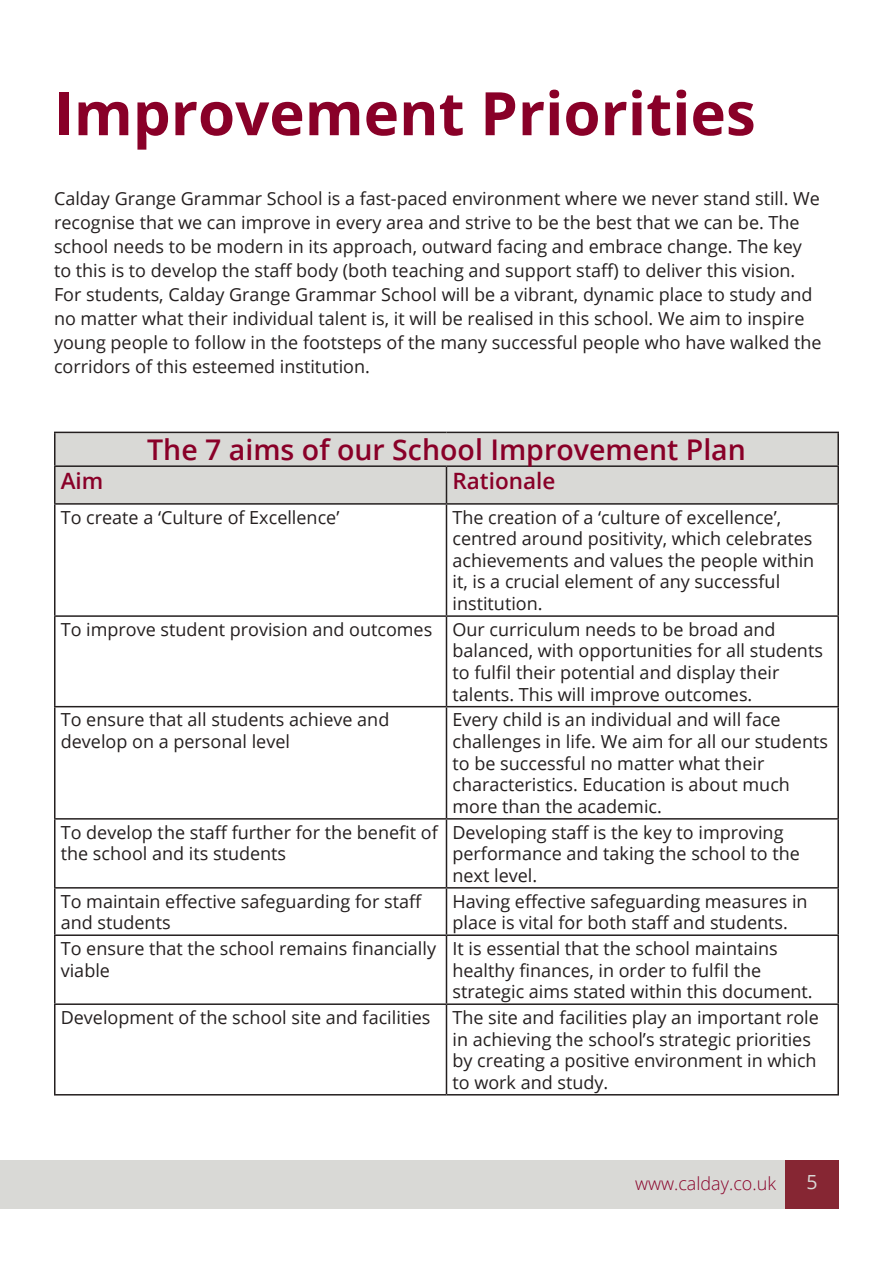
<style>
.page{position:relative;width:893px;height:1263px;background:#fff}
.page>*{position:absolute;margin:0;border:0;box-sizing:border-box;transform-origin:0 0}
.t1{font:700 60px "Open Sans";color:#890028}
.t2{font:600 28.5px "Open Sans";color:#890028}
.t3{font:600 22.5px "Open Sans";color:#890028}
.t4{font:19.5px "Open Sans";color:#d9d9d6}
.t5{font:18px/21.6px "Open Sans";color:#241f1f}
.t6{font:300 18px "Open Sans";color:#890028}
</style>
<div class="page">
<div style="left:0;top:1160px;width:786px;height:49px;background:#d9d9d6"></div>
<div style="left:785px;top:1160px;width:54px;height:49px;background:#862633"></div>
<div style="left:56px;top:433px;width:781px;height:70px;background:#d9d9d6"></div>
<hr style="left:54px;top:432px;width:392px;height:1px;background:#241f1f">
<hr style="left:54px;top:433px;width:2px;height:32px;background:#241f1f">
<hr style="left:446px;top:432px;width:393px;height:1px;background:#241f1f">
<hr style="left:837px;top:433px;width:2px;height:32px;background:#241f1f">
<hr style="left:54px;top:465px;width:392px;height:2px;background:#241f1f">
<hr style="left:54px;top:467px;width:2px;height:36px;background:#241f1f">
<hr style="left:446px;top:465px;width:393px;height:2px;background:#241f1f">
<hr style="left:446px;top:467px;width:1px;height:36px;background:#241f1f">
<hr style="left:837px;top:467px;width:2px;height:36px;background:#241f1f">
<hr style="left:54px;top:503px;width:392px;height:2px;background:#241f1f">
<hr style="left:54px;top:505px;width:2px;height:110px;background:#241f1f">
<hr style="left:446px;top:503px;width:393px;height:2px;background:#241f1f">
<hr style="left:446px;top:505px;width:1px;height:110px;background:#241f1f">
<hr style="left:837px;top:505px;width:2px;height:110px;background:#241f1f">
<hr style="left:54px;top:615px;width:392px;height:2px;background:#241f1f">
<hr style="left:54px;top:617px;width:2px;height:89px;background:#241f1f">
<hr style="left:446px;top:615px;width:393px;height:2px;background:#241f1f">
<hr style="left:446px;top:617px;width:1px;height:89px;background:#241f1f">
<hr style="left:837px;top:617px;width:2px;height:89px;background:#241f1f">
<hr style="left:54px;top:706px;width:392px;height:1px;background:#241f1f">
<hr style="left:54px;top:707px;width:2px;height:111px;background:#241f1f">
<hr style="left:446px;top:706px;width:393px;height:1px;background:#241f1f">
<hr style="left:446px;top:707px;width:1px;height:111px;background:#241f1f">
<hr style="left:837px;top:707px;width:2px;height:111px;background:#241f1f">
<hr style="left:54px;top:818px;width:392px;height:2px;background:#241f1f">
<hr style="left:54px;top:820px;width:2px;height:67px;background:#241f1f">
<hr style="left:446px;top:818px;width:393px;height:2px;background:#241f1f">
<hr style="left:446px;top:820px;width:1px;height:67px;background:#241f1f">
<hr style="left:837px;top:820px;width:2px;height:67px;background:#241f1f">
<hr style="left:54px;top:887px;width:392px;height:1px;background:#241f1f">
<hr style="left:54px;top:888px;width:2px;height:46px;background:#241f1f">
<hr style="left:446px;top:887px;width:393px;height:1px;background:#241f1f">
<hr style="left:446px;top:888px;width:1px;height:46px;background:#241f1f">
<hr style="left:837px;top:888px;width:2px;height:46px;background:#241f1f">
<hr style="left:54px;top:934px;width:392px;height:2px;background:#241f1f">
<hr style="left:54px;top:936px;width:2px;height:67px;background:#241f1f">
<hr style="left:446px;top:934px;width:393px;height:2px;background:#241f1f">
<hr style="left:446px;top:936px;width:1px;height:67px;background:#241f1f">
<hr style="left:837px;top:936px;width:2px;height:67px;background:#241f1f">
<hr style="left:54px;top:1003px;width:392px;height:2px;background:#241f1f">
<hr style="left:54px;top:1005px;width:2px;height:89px;background:#241f1f">
<hr style="left:446px;top:1003px;width:393px;height:2px;background:#241f1f">
<hr style="left:446px;top:1005px;width:1px;height:89px;background:#241f1f">
<hr style="left:837px;top:1005px;width:2px;height:89px;background:#241f1f">
<hr style="left:54px;top:1094px;width:392px;height:1px;background:#241f1f">
<hr style="left:446px;top:1094px;width:393px;height:1px;background:#241f1f">
<h1 class="t1" style="left:54px;top:71px;width:703px">Improvement Priorities</h1>
<p class="t5" style="left:54px;top:186px;width:769px;line-height:24px">Calday Grange Grammar School is a fast-paced environment where we never stand still. We recognise that we can improve in every area and strive to be the best that we can be. The school needs to be modern in its approach, outward facing and embrace change. The key to this is to develop the staff body (both teaching and support staff) to deliver this vision.<br>For students, Calday Grange Grammar School will be a vibrant, dynamic place to study and no matter what their individual talent is, it will be realised in this school. We aim to inspire young people to follow in the footsteps of the many successful people who have walked the corridors of this esteemed institution.</p>
<h2 class="t2" style="left:147px;top:430px;width:600px">The 7 aims of our School Improvement Plan</h2>
<p class="t3" style="left:61px;top:466px;width:44px">Aim</p>
<p class="t3" style="left:452px;top:466px;width:104px">Rationale</p>
<p class="t5" style="left:61px;top:506px;width:280px">To create a ‘Culture of Excellence’</p>
<p class="t5" style="left:452px;top:506px;width:363px">The creation of a ‘culture of excellence’, centred around positivity, which celebrates achievements and values the people within it, is a crucial element of any successful institution.</p>
<p class="t5" style="left:452px;top:618px;width:372px;text-indent:-392px">To improve student provision and outcomes Our curriculum needs to be broad and balanced, with opportunities for all students to fulfil their potential and display their talents. This will improve outcomes.</p>
<p class="t5" style="left:61px;top:709px;width:330px">To ensure that all students achieve and develop on a personal level</p>
<p class="t5" style="left:452px;top:709px;width:377px">Every child is an individual and will face challenges in life. We aim for all our students to be successful no matter what their characteristics. Education is about much more than the academic.</p>
<p class="t5" style="left:61px;top:821px;width:379px">To develop the staff further for the benefit of the school and its students</p>
<p class="t5" style="left:452px;top:821px;width:349px">Developing staff is the key to improving performance and taking the school to the next level.</p>
<p class="t5" style="left:61px;top:890px;width:363px">To maintain effective safeguarding for staff and students</p>
<p class="t5" style="left:452px;top:890px;width:357px">Having effective safeguarding measures in place is vital for both staff and students.</p>
<p class="t5" style="left:61px;top:937px;width:377px">To ensure that the school remains financially viable</p>
<p class="t5" style="left:452px;top:937px;width:362px">It is essential that the school maintains healthy finances, in order to fulfil the strategic aims stated within this document.</p>
<p class="t5" style="left:452px;top:1006px;width:368px;text-indent:-392px">Development of the school site and facilities The site and facilities play an important role in achieving the school’s strategic priorities by creating a positive environment in which to work and study.</p>
<p class="t6" style="left:635px;top:1171px;width:142px">www.calday.co.uk</p>
<p class="t4" style="left:807px;top:1168px;width:13px">5</p>
</div>
